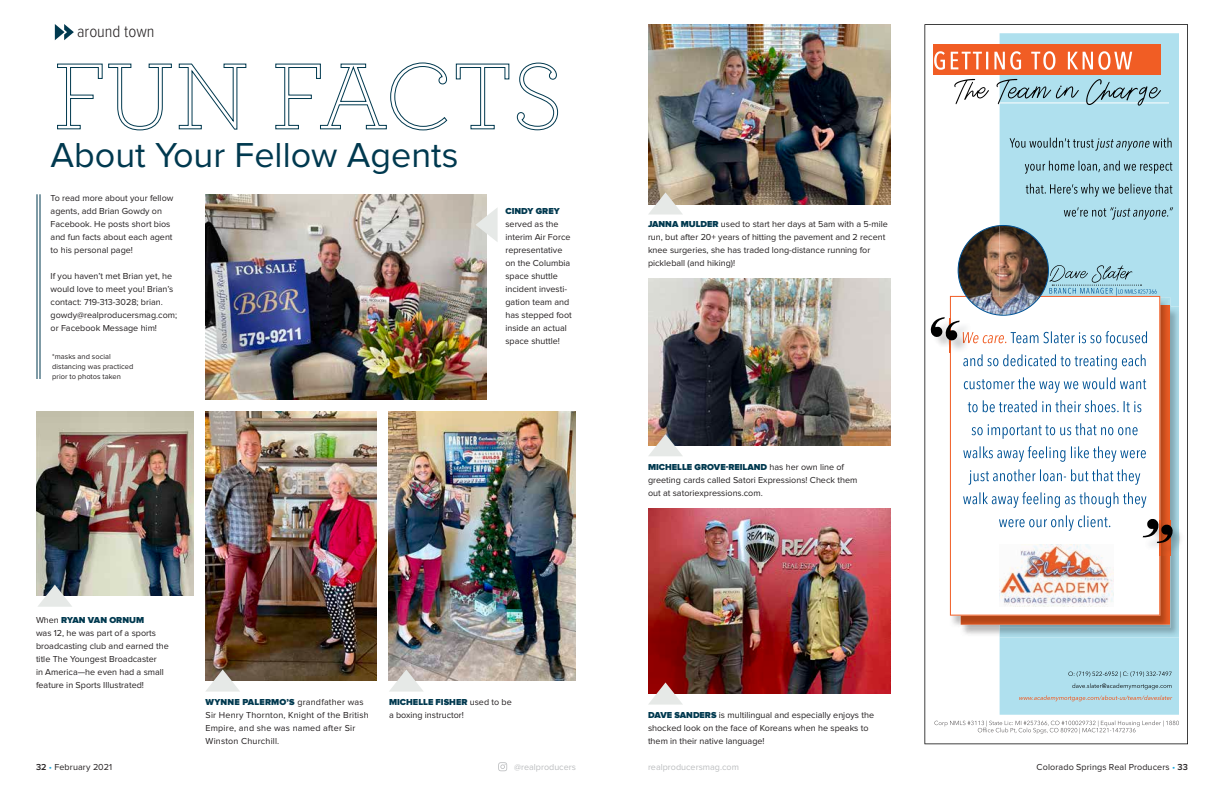
<style>
.page{position:relative;width:1224px;height:792px;background:#fff}
.page>*{position:absolute;margin:0;border:0;box-sizing:border-box;transform-origin:0 0}
.t1{font:35.9px "Proxima Nova";color:#00394f}
.t2{font:300 17px "Proxima Nova Cond";color:#231f20}
.t3{font:9px/13px "Proxima Nova";color:#231f20}
.t4{font:9px/13px "Proxima Nova";letter-spacing:.02em;color:#231f20}
.t5{font:9px "Proxima Nova";color:#bcbec0}
.t6{font:900 9px "Proxima Nova";color:#00394f}
.t7{font:7.5px/10px "Proxima Nova";color:#231f20}
.s1{font-weight:900;color:#00394f}
.s2{font-weight:600}
.s3{color:#19a8e0}
</style>
<div class="page">
<svg style="left:498px;top:762px;width:9px;height:9px"></svg>
<svg style="left:924px;top:24px;width:264px;height:720px"></svg>
<svg style="left:55px;top:24px;width:19px;height:16px"></svg>
<svg style="left:57px;top:63px;width:115px;height:68px"></svg>
<svg style="left:178px;top:63px;width:69px;height:67px"></svg>
<svg style="left:275px;top:62px;width:173px;height:69px"></svg>
<svg style="left:455px;top:63px;width:55px;height:67px"></svg>
<svg style="left:516px;top:62px;width:43px;height:69px"></svg>
<hr style="left:36px;top:194px;width:2px;height:185px;background:#00394f">
<img style="left:205px;top:411px;width:172px;height:270px">
<img style="left:205px;top:194px;width:282px;height:205px">
<img style="left:648px;top:24px;width:242px;height:181px">
<img style="left:648px;top:279px;width:242px;height:166px">
<img style="left:36px;top:411px;width:157px;height:185px">
<img style="left:389px;top:411px;width:187px;height:270px">
<img style="left:648px;top:509px;width:242px;height:185px">
<svg style="left:648px;top:682px;width:35px;height:23px"></svg>
<svg style="left:648px;top:434px;width:35px;height:22px"></svg>
<svg style="left:648px;top:192px;width:35px;height:23px"></svg>
<svg style="left:475px;top:207px;width:23px;height:35px"></svg>
<svg style="left:389px;top:669px;width:35px;height:23px"></svg>
<svg style="left:205px;top:669px;width:35px;height:23px"></svg>
<svg style="left:37px;top:585px;width:35px;height:22px"></svg>
<hr style="left:40px;top:194px;width:1px;height:185px;background:#00394f">
<h2 class="t2" style="left:77px;top:24px;width:79px">around town</h2>
<h1 class="t1" style="left:51px;top:134px;width:410px">About Your Fellow Agents</h1>
<p class="t3" style="left:51px;top:192px;width:124px">To read more about your fellow agents, add Brian Gowdy on<br>Facebook. He posts short bios and fun facts about each agent to his personal page!</p>
<p class="t3" style="left:51px;top:270px;width:128px">If you haven’t met Brian yet, he would love to meet you! Brian’s contact: 719-313-3028; brian. gowdy@realproducersmag.com; or Facebook Message him!</p>
<p class="t7" style="left:52px;top:352px;width:82px">*masks and social distancing was practiced prior to photos taken</p>
<p class="t6" style="left:505px;top:207px;width:56px">CINDY GREY</p>
<p class="t3" style="left:505px;top:218px;width:68px">served as the interim Air Force representative on the Columbia space shuttle incident investi&shy;gation team and has stepped foot inside an actual space shuttle!</p>
<p class="t3" style="left:36px;top:614px;width:134px">When <span class="s1">RYAN VAN ORNUM<br></span>was 12, he was part of a sports broadcasting club and earned the title The Youngest Broadcaster<br>in America—he even had a small feature in Sports Illustrated!</p>
<p class="t4" style="left:206px;top:696px;width:165px"><span class="s1">WYNNE PALERMO’S</span> grandfather was<br>Sir Henry Thornton, Knight of the British<br>Empire, and she was named after Sir<br>Winston Churchill.</p>
<p class="t3" style="left:389px;top:696px;width:124px"><span class="s1">MICHELLE FISHER</span> used to be a boxing instructor!</p>
<p class="t3" style="left:648px;top:218px;width:241px"><span class="s1">JANNA MULDER</span> used to start her days at 5am with a 5-mile run, but after 20+ years of hitting the pavement and 2 recent knee surgeries, she has traded long-distance running for pickleball (and hiking)!</p>
<p class="t3" style="left:648px;top:461px;width:211px"><span class="s1">MICHELLE GROVE-REILAND</span> has her own line of greeting cards called Satori Expressions! Check them out at satoriexpressions.com.</p>
<p class="t3" style="left:648px;top:709px;width:228px"><span class="s1">DAVE SANDERS</span> is multilingual and especially enjoys the shocked look on the face of Koreans when he speaks to them in their native language!</p>
<p class="t3" style="left:36px;top:761px;width:78px"><span class="s2">32</span> <span class="s3">•</span> February 2021</p>
<p class="t5" style="left:514px;top:762px;width:63px">@realproducers</p>
<p class="t5" style="left:648px;top:762px;width:92px">realproducersmag.com</p>
<p class="t3" style="left:1037px;top:761px;width:153px">Colorado Springs Real Producers <span class="s3">•</span> <span class="s2">33</span></p>
</div>
